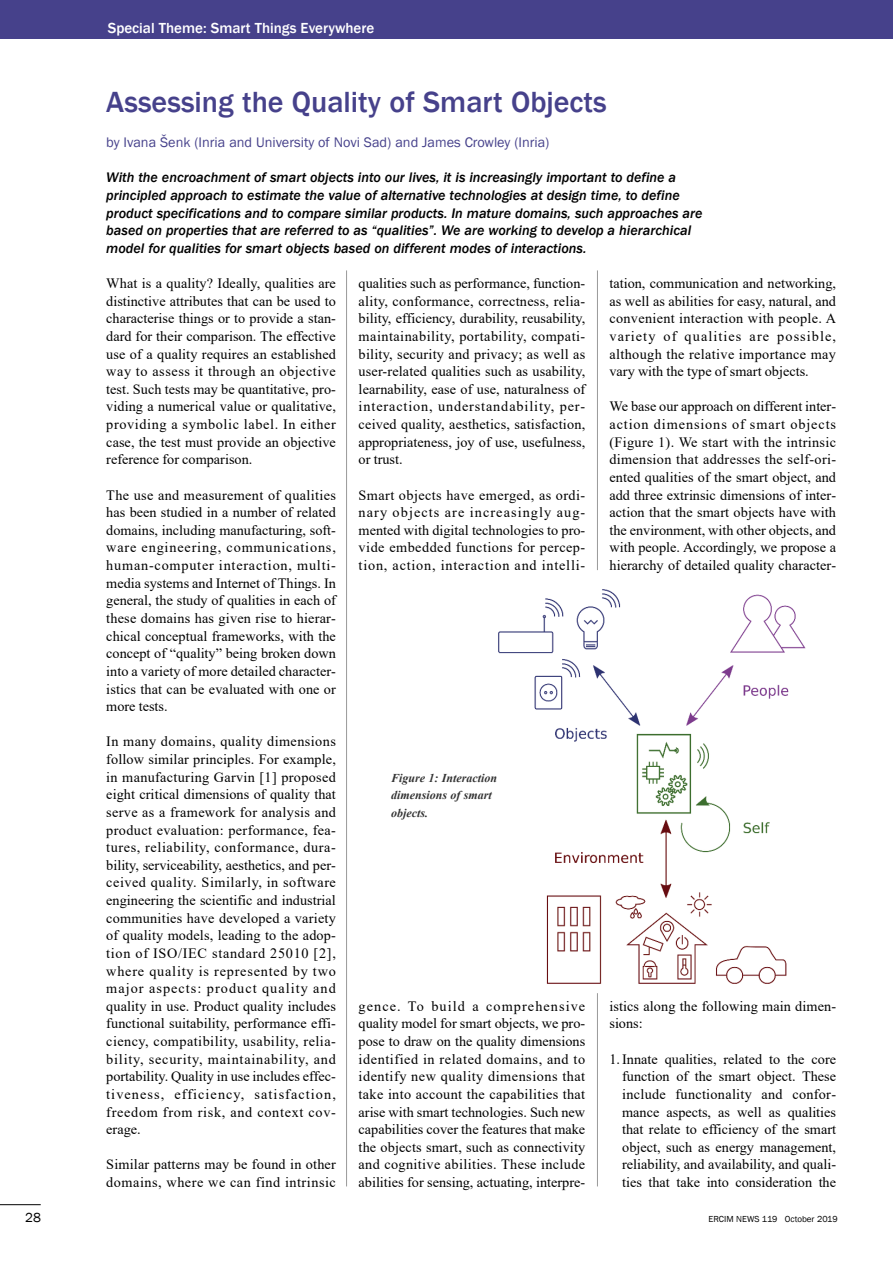
<style>
.page{position:relative;width:893px;height:1263px;background:#fff}
.page>*{position:absolute;margin:0;border:0;box-sizing:border-box;transform-origin:0 0}
.t1{font:500 30px "Franklin Gothic";color:#46418b}
.t2{font:500 15px "Franklin Gothic";color:#fff}
.t3{font:14.25px/17.5px "Times New Roman";letter-spacing:.005em;color:#000;text-align:justify}
.t4{font:italic 500 14.25px/17.5px "Franklin Gothic";color:#000}
.t5{font:14.25px "Franklin Gothic";color:#46418b}
.t6{font:13.5px "Franklin Gothic";color:#000}
.t7{font:italic 700 12px/17.7px "Times New Roman";color:#333}
.t8{font:9px "Franklin Gothic";color:#000}
</style>
<div class="page">
<hr style="left:346px;top:270px;width:1px;height:916px;background:#999">
<hr style="left:597px;top:270px;width:1px;height:300px;background:#999">
<hr style="left:597px;top:993px;width:1px;height:193px;background:#999">
<hr style="left:0;top:1204px;width:41px;height:1px;background:#000">
<div style="left:0;top:0;width:893px;height:38px;background:#46418b"></div>
<img style="left:498px;top:589px;width:308px;height:395px">
<div style="left:391px;top:764px;width:130px;height:70px;background:#fff"></div>
<p class="t2" style="left:108px;top:20px;width:268px">Special Theme: Smart Things Everywhere</p>
<h1 class="t1" style="left:106px;top:84px;width:502px">Assessing the Quality of Smart Objects</h1>
<p class="t5" style="left:106px;top:134px;width:445px">by Ivana Šenk (Inria and University of Novi Sad) and James Crowley (Inria)</p>
<p class="t4" style="left:106px;top:169px;width:598px">With the encroachment of smart objects into our lives, it is increasingly important to define a principled approach to estimate the value of alternative technologies at design time, to define product specifications and to compare similar products. In mature domains, such approaches are based on properties that are referred to as “qualities”. We are working to develop a hierarchical model for qualities for smart objects based on different modes of interactions.</p>
<p class="t3" style="left:106px;top:274px;width:231px">What is a quality? Ideally, qualities are distinctive attributes that can be used to characterise things or to provide a stan&shy;dard for their comparison. The effective use of a quality requires an established way to assess it through an objective test. Such tests may be quantitative, pro&shy;viding a numerical value or qualitative, providing a symbolic label. In either case, the test must provide an objective reference for comparison.</p>
<p class="t3" style="left:106px;top:486px;width:231px">The use and measurement of qualities has been studied in a number of related domains, including manufacturing, soft&shy;ware engineering, communications, human-computer interaction, multi&shy;media systems and Internet of Things. In general, the study of qualities in each of these domains has given rise to hierar&shy;chical conceptual frameworks, with the concept of “quality” being broken down into a variety of more detailed character&shy;istics that can be evaluated with one or more tests.</p>
<p class="t3" style="left:106px;top:733px;width:231px">In many domains, quality dimensions follow similar principles. For example, in manufacturing Garvin [1] proposed eight critical dimensions of quality that serve as a framework for analysis and product evaluation: performance, fea&shy;tures, reliability, conformance, dura&shy;bility, serviceability, aesthetics, and per&shy;ceived quality. Similarly, in software engineering the scientific and industrial communities have developed a variety of quality models, leading to the adop&shy;tion of ISO/IEC standard 25010 [2], where quality is represented by two major aspects: product quality and quality in use. Product quality includes functional suitability, performance effi&shy;ciency, compatibility, usability, relia&shy;bility, security, maintainability, and portability. Quality in use includes effec&shy;tiveness, efficiency, satisfaction, freedom from risk, and context cov&shy;erage.</p>
<p class="t3" style="left:106px;top:1156px;width:231px">Similar patterns may be found in other domains, where we can find intrinsic</p>
<p class="t3" style="left:359px;top:274px;width:228px">qualities such as performance, function&shy;ality, conformance, correctness, relia&shy;bility, efficiency, durability, reusability, maintainability, portability, compati&shy;bility, security and privacy; as well as user-related qualities such as usability, learnability, ease of use, naturalness of interaction, understandability, per&shy;ceived quality, aesthetics, satisfaction, appropriateness, joy of use, usefulness, or trust.</p>
<p class="t3" style="left:359px;top:486px;width:228px">Smart objects have emerged, as ordi&shy;nary objects are increasingly aug&shy;mented with digital technologies to pro&shy;vide embedded functions for percep&shy;tion, action, interaction and intelli-</p>
<p class="t7" style="left:391px;top:769px;width:107px">Figure 1: Interaction dimensions of smart objects.</p>
<p class="t3" style="left:359px;top:997px;width:228px">gence. To build a comprehensive quality model for smart objects, we pro&shy;pose to draw on the quality dimensions identified in related domains, and to identify new quality dimensions that take into account the capabilities that arise with smart technologies. Such new capabilities cover the features that make the objects smart, such as connectivity and cognitive abilities. These include abilities for sensing, actuating, interpre-</p>
<p class="t3" style="left:609px;top:274px;width:228px">tation, communication and networking, as well as abilities for easy, natural, and convenient interaction with people. A variety of qualities are possible, although the relative importance may vary with the type of smart objects.</p>
<p class="t3" style="left:609px;top:398px;width:228px">We base our approach on different inter&shy;action dimensions of smart objects (Figure 1). We start with the intrinsic dimension that addresses the self-ori&shy;ented qualities of the smart object, and add three extrinsic dimensions of inter&shy;action that the smart objects have with the environment, with other objects, and with people. Accordingly, we propose a hierarchy of detailed quality character-</p>
<p class="t3" style="left:609px;top:997px;width:228px">istics along the following main dimen&shy;sions:</p>
<p class="t3" style="left:622px;top:1050px;width:215px;text-indent:-13px">1.Innate qualities, related to the core function of the smart object. These include functionality and confor&shy;mance aspects, as well as qualities that relate to efficiency of the smart object, such as energy management, reliability, and availability, and quali&shy;ties that take into consideration the</p>
<p class="t6" style="left:25px;top:1210px;width:17px">28</p>
<p class="t8" style="left:709px;top:1214px;width:131px">ERCIM NEWS 119 October 2019</p>
</div>
